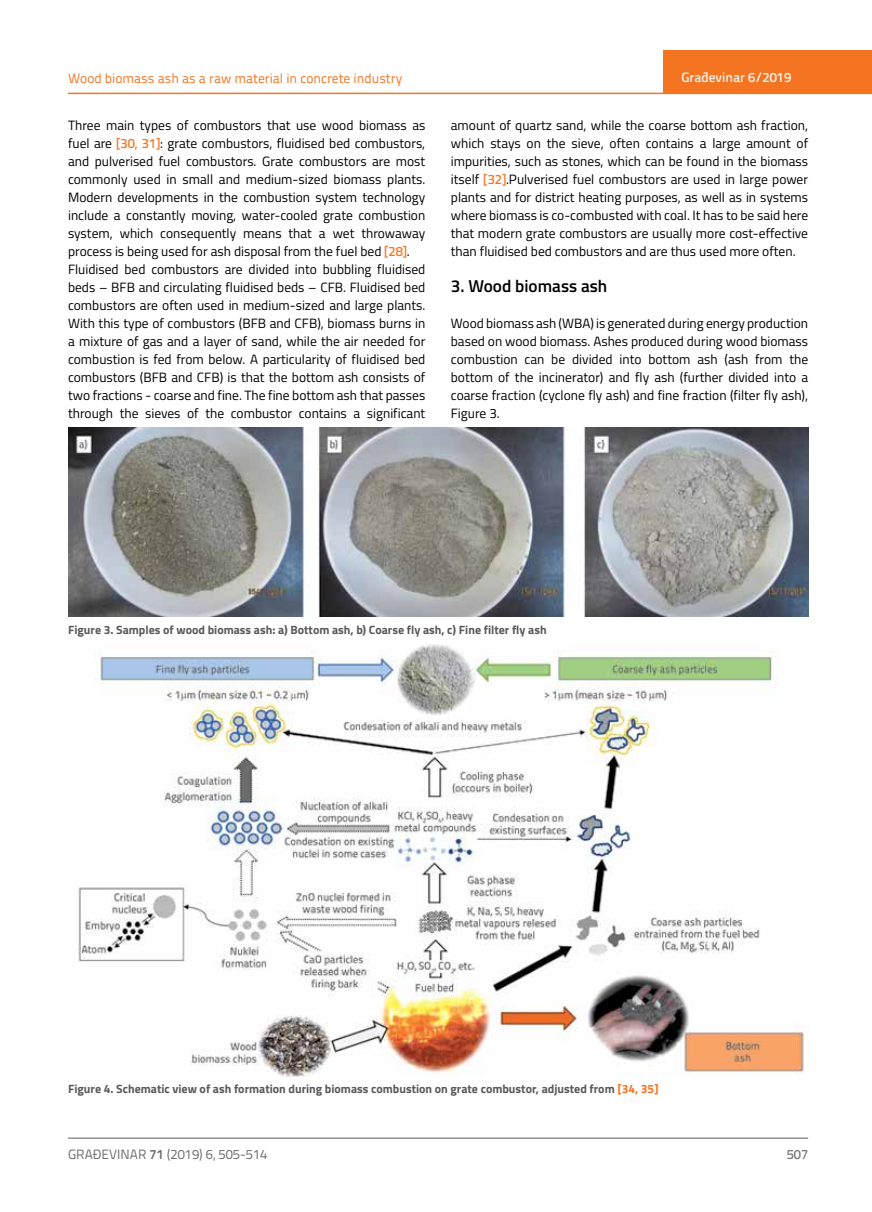
<style>
.page{position:relative;width:872px;height:1212px;background:#fff}
.page>*{position:absolute;margin:0;border:0;box-sizing:border-box;transform-origin:0 0}
.t1{font:600 17.25px "Titillium";color:#000}
.t2{font:13.5px/18px "Titillium";color:#000;text-align:justify}
.t3{font:13.5px "Titillium Text 22 L";color:#f47421}
.t4{font:13.5px "Titillium Text 22 L";color:#6d6e71}
.t5{font:500 13.5px "Titillium Text 22 L";color:#fff}
.t6{font:500 13.5px "Titillium Text 22 L";color:#797a7d}
.t7{font:700 12px "Titillium";color:#58595b}
.s1{font-family:"Titillium Text 22 L";font-weight:500;color:#f47421}
.s2{color:#f47421}
.s3{font-weight:700}
</style>
<div class="page">
<hr style="left:68px;top:93px;width:804px;height:1px;background:#f47421">
<div style="left:663px;top:50px;width:209px;height:44px;background:#f47421"></div>
<hr style="left:68px;top:1138px;width:740px;height:1px;background:#58595b">
<img style="left:68px;top:427px;width:740px;height:189px">
<img style="left:77px;top:645px;width:728px;height:432px">
<p class="t3" style="left:68px;top:68px;width:336px">Wood biomass ash as a raw material in concrete industry</p>
<p class="t2" style="left:68px;top:115px;width:359px;text-align:left">Three main types of combustors that use wood biomass as fuel are <span class="s1">[30, 31]</span>: grate combustors, fluidised bed combustors, and pulverised fuel combustors. Grate combustors are most commonly used in small and medium-sized biomass plants.<br>Modern developments in the combustion system technology include a constantly moving, water-cooled grate combustion system, which consequently means that a wet throwaway process is being used for ash disposal from the fuel bed <span class="s1">[28]</span>.<br>Fluidised bed combustors are divided into bubbling fluidised beds – BFB and circulating fluidised beds – CFB. Fluidised bed combustors are often used in medium-sized and large plants.<br>With this type of combustors (BFB and CFB), biomass burns in a mixture of gas and a layer of sand, while the air needed for combustion is fed from below. A particularity of fluidised bed combustors (BFB and CFB) is that the bottom ash consists of two fractions - coarse and fine. The fine bottom ash that passes through the sieves of the combustor contains a significant</p>
<p class="t2" style="left:451px;top:115px;width:359px">amount of quartz sand, while the coarse bottom ash fraction, which stays on the sieve, often contains a large amount of impurities, such as stones, which can be found in the biomass itself <span class="s1">[32]</span>.Pulverised fuel combustors are used in large power plants and for district heating purposes, as well as in systems where biomass is co-combusted with coal. It has to be said here that modern grate combustors are usually more cost-effective than fluidised bed combustors and are thus used more often.</p>
<p class="t5" style="left:681px;top:67px;width:111px">Građevinar 6/2019</p>
<p class="t1" style="left:451px;top:273px;width:158px">3. Wood biomass ash</p>
<p class="t2" style="left:451px;top:313px;width:359px">Wood biomass ash (WBA) is generated during energy production based on wood biomass. Ashes produced during wood biomass combustion can be divided into bottom ash (ash from the bottom of the incinerator) and fly ash (further divided into a coarse fraction (cyclone fly ash) and fine fraction (filter fly ash), Figure 3.</p>
<p class="t7" style="left:68px;top:621px;width:480px">Figure 3. Samples of wood biomass ash: a) Bottom ash, b) Coarse fly ash, c) Fine filter fly ash</p>
<p class="t7" style="left:68px;top:1080px;width:592px">Figure 4. Schematic view of ash formation during biomass combustion on grate combustor, adjusted from <span class="s2">[34, 35]</span></p>
<p class="t4" style="left:68px;top:1144px;width:201px">GRAĐEVINAR <span class="s3">71</span> (2019) 6, 505-514</p>
<p class="t6" style="left:786px;top:1144px;width:23px">507</p>
</div>
